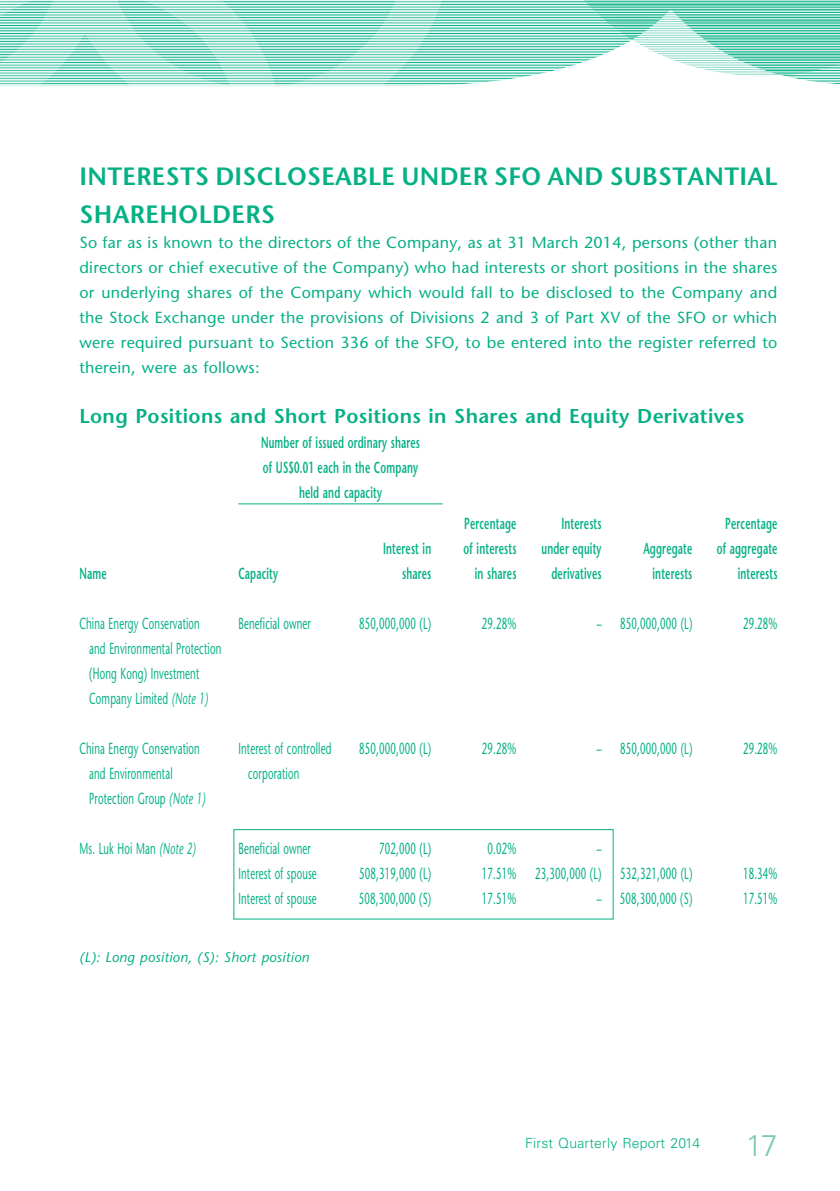
<style>
.page{position:relative;width:840px;height:1191px;background:#fff}
.page>*{position:absolute;margin:0;border:0;box-sizing:border-box;transform-origin:0 0}
.t1{font:300 30px "Univers LT Std";color:#7acab0}
.t2{font:600 25px "Stone Sans Std";letter-spacing:.01em;color:#05b085}
.t3{font:600 20px "Stone Sans Std";letter-spacing:.015em;color:#05b085}
.t4{font:500 16px/25px "Stone Sans Std";letter-spacing:.015em;color:#05b085;scale:.6 1}
.t5{font:500 16px/25px "Stone Sans Std";letter-spacing:.015em;color:#05b085;text-align:justify}
.t6{font:600 16px/25px "Stone Sans Std";letter-spacing:.015em;color:#05b085;text-align:right;scale:.6 1}
.t7{font:italic 500 14px "Stone Sans Std";letter-spacing:.015em;color:#05b085}
.t8{font:300 14px "Univers LT Std";letter-spacing:.015em;color:#05b085}
.s1{font-style:italic}
</style>
<div class="page">
<svg style="left:446px;top:0;width:393px;height:83px;background:#b9e8dc"></svg>
<hr style="left:0;top:1px;width:839px;height:1px;background:#05b085">
<hr style="left:0;top:4px;width:839px;height:1px;background:#05b085">
<hr style="left:0;top:7px;width:839px;height:1px;background:#05b085">
<hr style="left:0;top:9px;width:839px;height:1px;background:#05b085">
<hr style="left:0;top:12px;width:839px;height:1px;background:#05b085">
<hr style="left:0;top:15px;width:839px;height:1px;background:#05b085">
<hr style="left:0;top:17px;width:839px;height:1px;background:#05b085">
<hr style="left:0;top:20px;width:839px;height:1px;background:#05b085">
<hr style="left:0;top:23px;width:839px;height:1px;background:#05b085">
<hr style="left:0;top:25px;width:839px;height:1px;background:#05b085">
<hr style="left:0;top:28px;width:839px;height:1px;background:#05b085">
<hr style="left:0;top:30px;width:839px;height:1px;background:#05b085">
<hr style="left:0;top:33px;width:839px;height:1px;background:#05b085">
<hr style="left:0;top:36px;width:839px;height:1px;background:#05b085">
<hr style="left:0;top:38px;width:839px;height:1px;background:#05b085">
<hr style="left:0;top:41px;width:839px;height:1px;background:#05b085">
<hr style="left:0;top:44px;width:839px;height:1px;background:#05b085">
<hr style="left:0;top:46px;width:839px;height:1px;background:#05b085">
<hr style="left:0;top:49px;width:839px;height:1px;background:#05b085">
<hr style="left:0;top:52px;width:839px;height:1px;background:#05b085">
<hr style="left:0;top:54px;width:839px;height:1px;background:#05b085">
<hr style="left:0;top:57px;width:839px;height:1px;background:#05b085">
<hr style="left:0;top:60px;width:839px;height:1px;background:#05b085">
<hr style="left:0;top:62px;width:839px;height:1px;background:#05b085">
<hr style="left:0;top:65px;width:839px;height:1px;background:#05b085">
<hr style="left:0;top:67px;width:839px;height:1px;background:#05b085">
<hr style="left:0;top:70px;width:839px;height:1px;background:#05b085">
<hr style="left:0;top:73px;width:839px;height:1px;background:#05b085">
<hr style="left:0;top:75px;width:839px;height:1px;background:#05b085">
<hr style="left:0;top:78px;width:839px;height:1px;background:#05b085">
<hr style="left:0;top:81px;width:839px;height:1px;background:#05b085">
<hr style="left:0;top:83px;width:839px;height:1px;background:#05b085">
<hr style="left:0;top:86px;width:839px;height:1px;background:#05b085">
<svg style="left:466px;top:10px;width:367px;height:74px"></svg>
<hr style="left:566px;top:3px;width:273px;height:1px;background:#05b085">
<hr style="left:566px;top:5px;width:273px;height:1px;background:#05b085">
<hr style="left:566px;top:10px;width:273px;height:1px;background:#05b085">
<hr style="left:566px;top:12px;width:273px;height:1px;background:#05b085">
<hr style="left:566px;top:14px;width:273px;height:1px;background:#05b085">
<hr style="left:566px;top:17px;width:273px;height:1px;background:#05b085">
<hr style="left:566px;top:19px;width:273px;height:1px;background:#05b085">
<hr style="left:566px;top:21px;width:273px;height:1px;background:#05b085">
<hr style="left:566px;top:24px;width:273px;height:1px;background:#05b085">
<hr style="left:566px;top:26px;width:273px;height:1px;background:#05b085">
<hr style="left:566px;top:28px;width:273px;height:1px;background:#05b085">
<hr style="left:566px;top:30px;width:273px;height:1px;background:#05b085">
<hr style="left:566px;top:33px;width:273px;height:1px;background:#05b085">
<hr style="left:566px;top:35px;width:273px;height:1px;background:#05b085">
<hr style="left:566px;top:37px;width:273px;height:1px;background:#05b085">
<hr style="left:566px;top:40px;width:273px;height:1px;background:#05b085">
<hr style="left:566px;top:42px;width:273px;height:1px;background:#05b085">
<hr style="left:566px;top:44px;width:273px;height:1px;background:#05b085">
<hr style="left:566px;top:46px;width:273px;height:1px;background:#05b085">
<hr style="left:566px;top:49px;width:273px;height:1px;background:#05b085">
<hr style="left:566px;top:51px;width:273px;height:1px;background:#05b085">
<hr style="left:566px;top:53px;width:273px;height:1px;background:#05b085">
<hr style="left:566px;top:56px;width:273px;height:1px;background:#05b085">
<hr style="left:566px;top:58px;width:273px;height:1px;background:#05b085">
<hr style="left:566px;top:60px;width:273px;height:1px;background:#05b085">
<hr style="left:566px;top:62px;width:273px;height:1px;background:#05b085">
<hr style="left:566px;top:65px;width:273px;height:1px;background:#05b085">
<hr style="left:566px;top:67px;width:273px;height:1px;background:#05b085">
<hr style="left:566px;top:69px;width:273px;height:1px;background:#05b085">
<hr style="left:566px;top:72px;width:273px;height:1px;background:#05b085">
<hr style="left:566px;top:74px;width:273px;height:1px;background:#05b085">
<hr style="left:566px;top:76px;width:273px;height:1px;background:#05b085">
<svg style="left:0;top:0;width:446px;height:87px;background:#a3e1d2"></svg>
<hr style="left:238px;top:503px;width:204px;height:1px;background:#05b085">
<div style="left:233px;top:829px;width:380px;height:90px;border:1px solid #05b085"></div>
<h2 class="t2" style="left:79px;top:161px;width:16px">INTERESTS</h2>
<h2 class="t2" style="left:215px;top:161px;width:89px">DISCLOSEA</h2>
<h2 class="t2" style="left:352px;top:161px;width:85px">BLE UNDER</h2>
<h2 class="t2" style="left:494px;top:161px;width:16px">SFO</h2>
<h2 class="t2" style="left:547px;top:161px;width:20px">AND</h2>
<h2 class="t2" style="left:609px;top:161px;width:65px">SUBSTANTIA</h2>
<h2 class="t2" style="left:764px;top:161px;width:14px">L</h2>
<h2 class="t2" style="left:79px;top:199px;width:18px">SHAREHO</h2>
<h2 class="t2" style="left:198px;top:199px;width:30px">LDERS</h2>
<p class="t5" style="left:79px;top:230px;width:699px">So far as is known to the directors of the Company, as at 31 March 2014, persons (other than directors or chief executive of the Company) who had interests or short positions in the shares or underlying shares of the Company which would fall to be disclosed to the Company and the Stock Exchange under the provisions of Divisions 2 and 3 of Part XV of the SFO or which were required pursuant to Section 336 of the SFO, to be entered into the register referred to therein, were as follows:</p>
<p class="t3" style="left:79px;top:404px;width:666px">Long Positions and Short Positions in Shares and Equity Derivatives</p>
<p class="t6" style="left:261px;top:430px;width:266px;text-align:center">N umber of issued ordinary shares of US$0.01 each in the Company held and capacity</p>
<p class="t6" style="left:79px;top:561px;width:47px">Name</p>
<p class="t6" style="left:238px;top:561px;width:68px">Capacity</p>
<p class="t6" style="left:383px;top:536px;width:82px">I nterest in shares</p>
<p class="t6" style="left:463px;top:511px;width:90px">Percentage of interests in shares</p>
<p class="t6" style="left:541px;top:511px;width:102px">I nterests under equity derivatives</p>
<p class="t6" style="left:643px;top:536px;width:83px;text-align:center">Aggregate interests</p>
<p class="t6" style="left:716px;top:511px;width:103px">Percentage of aggregate interests</p>
<p class="t4" style="left:89px;top:611px;width:221px;text-indent:-10px">China Energy Conservation<br>and Environmental Protection (Hong Kong) Investment<br>Company Limited <span class="s1">(Note 1)</span></p>
<p class="t4" style="left:238px;top:611px;width:122px">Beneficial owner</p>
<p class="t4" style="left:359px;top:611px;width:122px">850,000,000 (L)</p>
<p class="t4" style="left:481px;top:611px;width:59px">29.28%</p>
<p class="t4" style="left:596px;top:611px;width:161px">– 850,000,000 (L)</p>
<p class="t4" style="left:742px;top:611px;width:59px">29.28%</p>
<p class="t4" style="left:89px;top:736px;width:195px;text-indent:-10px">China Energy Conservation and Environmental<br>Protection Group <span class="s1">(Note 1)</span></p>
<p class="t4" style="left:248px;top:736px;width:140px;text-indent:-10px">Interest of controlled corporation</p>
<p class="t4" style="left:359px;top:736px;width:122px">850,000,000 (L)</p>
<p class="t4" style="left:481px;top:736px;width:59px">29.28%</p>
<p class="t4" style="left:596px;top:736px;width:161px">– 850,000,000 (L)</p>
<p class="t4" style="left:742px;top:736px;width:59px">29.28%</p>
<p class="t4" style="left:79px;top:836px;width:195px">Ms. Luk Hoi Man <span class="s1">(Note 2)</span></p>
<p class="t4" style="left:238px;top:836px;width:122px">Beneficial owner</p>
<p class="t4" style="left:379px;top:836px;width:88px">702,000 (L)</p>
<p class="t4" style="left:487px;top:836px;width:50px">0.02%</p>
<p class="t4" style="left:596px;top:836px;width:9px">–</p>
<p class="t4" style="left:238px;top:861px;width:132px">Interest of spouse</p>
<p class="t4" style="left:359px;top:861px;width:122px">508,319,000 (L)</p>
<p class="t4" style="left:481px;top:861px;width:352px">17.51% 23,300,000 (L) 532,321,000 (L)</p>
<p class="t4" style="left:742px;top:861px;width:59px">18.34%</p>
<p class="t4" style="left:238px;top:886px;width:132px">Interest of spouse</p>
<p class="t4" style="left:358px;top:886px;width:122px">508,300,000 (S)</p>
<p class="t4" style="left:481px;top:886px;width:59px">17.51%</p>
<p class="t4" style="left:596px;top:886px;width:161px">– 508,300,000 (S)</p>
<p class="t4" style="left:742px;top:886px;width:59px">17.51%</p>
<p class="t7" style="left:79px;top:949px;width:231px">(L): Long position, (S): Short position</p>
<p class="t8" style="left:525px;top:1134px;width:176px">First Quarterly Report 2014</p>
<h1 class="t1" style="left:745px;top:1127px;width:33px">17</h1>
</div>
